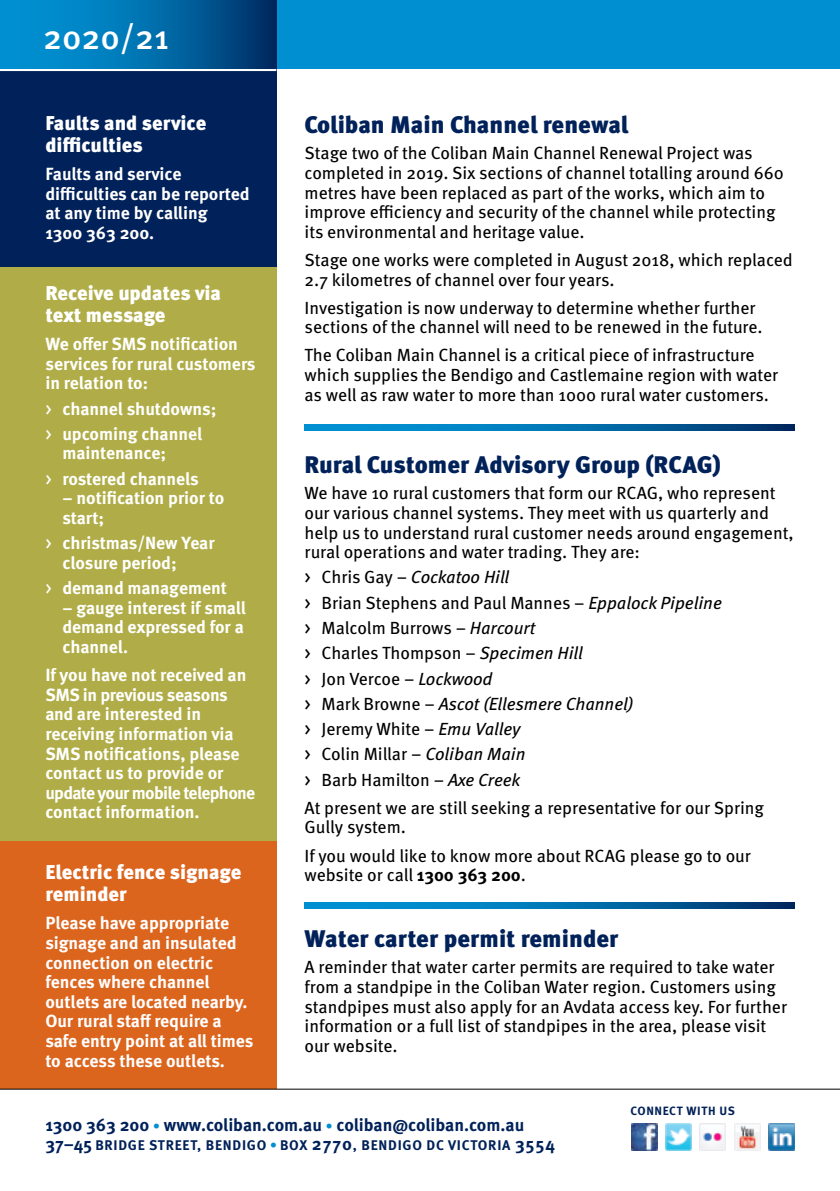
<style>
.page{position:relative;width:840px;height:1191px;background:#fff}
.page>*{position:absolute;margin:0;border:0;box-sizing:border-box;transform-origin:0 0}
.t1{font:500 34px "Meta Pro";letter-spacing:-.005em;color:#fff}
.t2{font:900 24px "Meta Pro";color:#002159}
.t3{font:900 20px/22px "Meta Pro";letter-spacing:-.005em;color:#fff}
.t4{font:17.6px/19.6px "Meta Pro";letter-spacing:-.005em;color:#000}
.t5{font:700 17.6px/19.6px "Meta Pro";letter-spacing:-.005em;color:#fff}
.t6{font:700 17.6px "Meta Pro";letter-spacing:-.005em;color:#002159}
.t7{font:700 14px "Meta Pro";letter-spacing:.05em;color:#002159}
.t8{font:700 12px "Meta Pro";letter-spacing:.05em;color:#002159}
.s1{font-weight:400}
.s2{font-style:italic}
.s3{font-weight:700}
.s4{font-size:14px;color:#0090d1}
.s5{font-size:17.6px}
.s6{color:#0090d1}
</style>
<div class="page">
<div style="left:0;top:0;width:276px;height:852px;background:#b0ad48"></div>
<div style="left:0;top:0;width:276px;height:266px;background:#002159"></div>
<div style="left:0;top:0;width:839px;height:68px;background:#0090d1"></div>
<hr style="left:0;top:68px;width:276px;height:3px;background:#fff">
<svg style="left:81px;top:0;width:195px;height:68px;background:#005f9b"></svg>
<div style="left:0;top:841px;width:276px;height:248px;background:#dc651e"></div>
<hr style="left:0;top:1088px;width:839px;height:1px;background:#000">
<svg style="left:304px;top:424px;width:490px;height:6px;background:#006eab"></svg>
<svg style="left:304px;top:903px;width:490px;height:5px;background:#006eab"></svg>
<img style="left:631px;top:1123px;width:26px;height:27px">
<img style="left:665px;top:1123px;width:26px;height:27px">
<img style="left:699px;top:1123px;width:26px;height:27px">
<img style="left:734px;top:1123px;width:26px;height:27px">
<img style="left:768px;top:1123px;width:26px;height:27px">
<h1 class="t1" style="left:43px;top:11px;width:127px">2020/21</h1>
<p class="t3" style="left:45px;top:111px;width:162px">Faults and service difficulties</p>
<p class="t5" style="left:45px;top:163px;width:206px">Faults and service difficulties can be reported at any time by calling<br>1300 363 200.</p>
<p class="t3" style="left:45px;top:281px;width:177px">Receive updates via text message</p>
<p class="t5" style="left:45px;top:333px;width:211px">We offer SMS notification services for rural customers in relation to:</p>
<p class="t5" style="left:45px;top:395px;width:172px;line-height:25.2px"><span class="s1">&gt;</span> channel shutdowns; <span class="s1">&gt;</span> upcoming channel</p>
<p class="t5" style="left:45px;top:439px;width:155px;line-height:25.2px;text-indent:17px">maintenance;<br><span class="s1">&gt;</span> rostered channels</p>
<p class="t5" style="left:62px;top:487px;width:163px">– notification prior to start;</p>
<p class="t5" style="left:62px;top:532px;width:154px;text-indent:-17px"><span class="s1">&gt;</span> christmas/New Year closure period;</p>
<p class="t5" style="left:45px;top:577px;width:183px"><span class="s1">&gt;</span> demand management</p>
<p class="t5" style="left:62px;top:596px;width:185px;text-align:justify">– gauge interest if small demand expressed for a channel.</p>
<p class="t5" style="left:45px;top:664px;width:211px">If you have not received an<br>SMS in previous seasons and are interested in receiving information via<br>SMS notifications, please contact us to provide or update your mobile telephone contact information.</p>
<p class="t3" style="left:45px;top:860px;width:197px">Electric fence signage reminder</p>
<p class="t5" style="left:45px;top:912px;width:209px">Please have appropriate signage and an insulated connection on electric fences where channel outlets are located nearby.<br>Our rural staff require a safe entry point at all times to access these outlets.</p>
<h2 class="t2" style="left:304px;top:106px;width:325px">Coliban Main Channel renewal</h2>
<p class="t4" style="left:304px;top:142px;width:480px">Stage two of the Coliban Main Channel Renewal Project was completed in 2019. Six sections of channel totalling around 660 metres have been replaced as part of the works, which aim to improve efficiency and security of the channel while protecting its environmental and heritage value.</p>
<p class="t4" style="left:304px;top:249px;width:489px">Stage one works were completed in August 2018, which replaced<br>2.7 kilometres of channel over four years.</p>
<p class="t4" style="left:304px;top:296px;width:459px">Investigation is now underway to determine whether further sections of the channel will need to be renewed in the future.</p>
<p class="t4" style="left:304px;top:344px;width:475px">The Coliban Main Channel is a critical piece of infrastructure which supplies the Bendigo and Castlemaine region with water as well as raw water to more than 1000 rural water customers.</p>
<h2 class="t2" style="left:304px;top:445px;width:417px">Rural Customer Advisory Group (RCAG)</h2>
<p class="t4" style="left:304px;top:482px;width:490px">We have 10 rural customers that form our RCAG, who represent our various channel systems. They meet with us quarterly and help us to understand rural customer needs around engagement, rural operations and water trading. They are:</p>
<p class="t4" style="left:304px;top:563px;width:418px;line-height:25.2px">&gt; Chris Gay – <span class="s2">Cockatoo Hill<br></span>&gt; Brian Stephens and Paul Mannes – <span class="s2">Eppalock Pipeline </span>&gt; Malcolm Burrows – <span class="s2">Harcourt<br></span>&gt; Charles Thompson – <span class="s2">Specimen Hill<br></span>&gt; Jon Vercoe – <span class="s2">Lockwood<br></span>&gt; Mark Browne – <span class="s2">Ascot (Ellesmere Channel)<br></span>&gt; Jeremy White – <span class="s2">Emu Valley<br></span>&gt; Colin Millar – <span class="s2">Coliban Main<br></span>&gt; Barb Hamilton – <span class="s2">Axe Creek</span></p>
<p class="t4" style="left:304px;top:796px;width:460px">At present we are still seeking a representative for our Spring<br>Gully system.</p>
<p class="t4" style="left:304px;top:844px;width:447px">If you would like to know more about RCAG please go to our website or call <span class="s3">1300 363 200</span>.</p>
<h2 class="t2" style="left:304px;top:919px;width:315px">Water carter permit reminder</h2>
<p class="t4" style="left:304px;top:956px;width:484px">A reminder that water carter permits are required to take water from a standpipe in the Coliban Water region. Customers using standpipes must also apply for an Avdata access key. For further information or a full list of standpipes in the area, please visit our website.</p>
<p class="t8" style="left:630px;top:1101px;width:106px">CONNECT WITH US</p>
<p class="t6" style="left:45px;top:1110px;width:480px">1300 363 200 <span class="s4">•</span> www.coliban.com.au <span class="s4">•</span> coliban@coliban.com.au</p>
<p class="t7" style="left:45px;top:1134px;width:511px"><span class="s5">37–45</span> BRIDGE STREET, BENDIGO <span class="s6">•</span> BOX <span class="s5">2770</span>, BENDIGO DC VICTORIA <span class="s5">3554</span></p>
</div>
